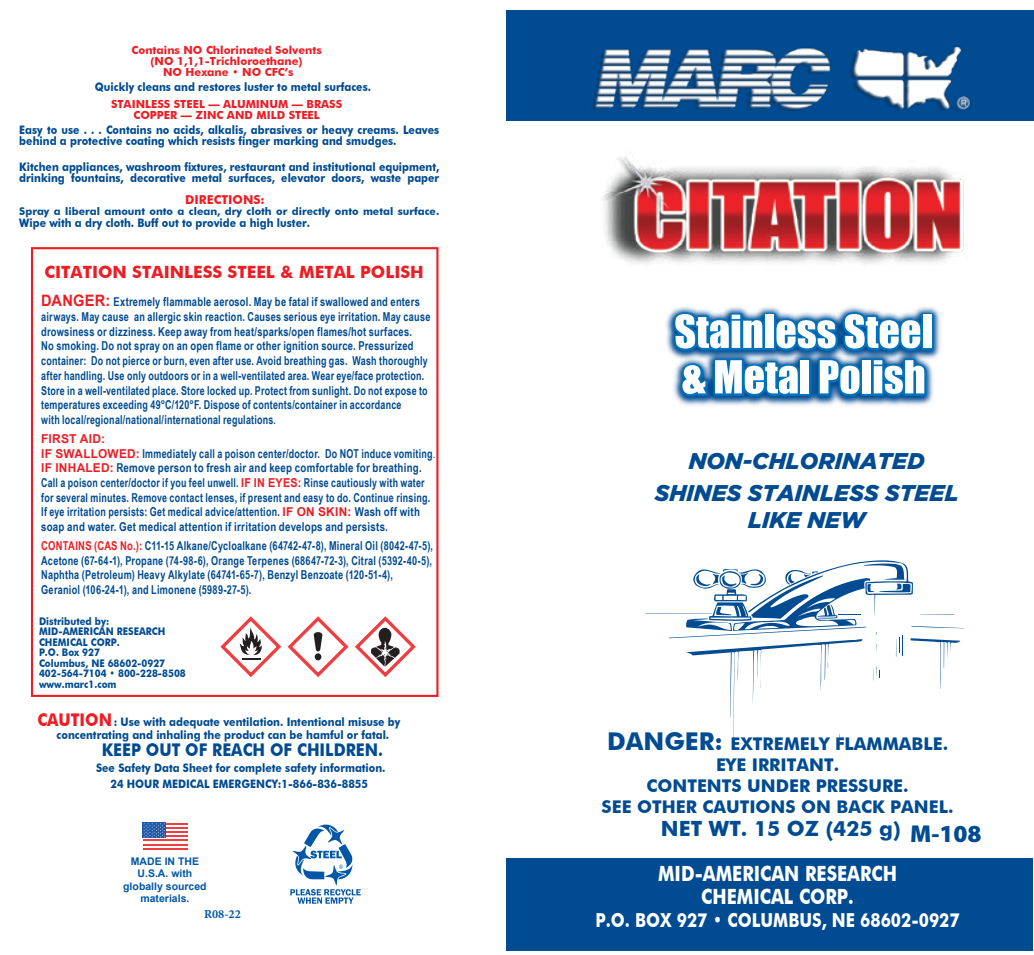
<style>
.page{position:relative;width:1034px;height:955px;background:#fff}
.page>*{position:absolute;margin:0;border:0;box-sizing:border-box;transform-origin:0 0}
.t1{font:900 24.5px "Myriad Pro";color:#004b91}
.t2{font:italic 900 22.75px/32.6px "Gotham";color:#004b91;text-align:center}
.t3{font:700 21px/22.8px "Futura BT";color:#fff;text-align:center;scale:.85 1}
.t4{font:700 21px "Futura BT";color:#004b91}
.t5{font:700 19.25px "Futura BT";color:#fff;scale:.85 1}
.t6{font:700 17.5px/21px "Futura BT";color:#004b91;text-align:center}
.t7{font:700 17.5px "Futura BT";color:#004b91;scale:.9 1}
.t8{font:700 16.97px "Futura BT";color:#ed1d24}
.t9{font:700 12.25px/14.7px "Arial Narrow";letter-spacing:.02em;color:#004b91;scale:.93 1}
.t10{font:700 12.25px/14.7px "Arial Narrow";letter-spacing:.02em;color:#004b91;scale:.89 1}
.t11{font:700 12.25px/14.7px "Arial Narrow";letter-spacing:.02em;color:#004b91;scale:.91 1}
.t12{font:700 12.25px "Futura BT";color:#ed1d24}
.t13{font:700 12.25px "Arial";letter-spacing:.02em;color:#ed1d24}
.t14{font:700 12.25px "Minion Pro";color:#0057a8}
.t15{font:700 11.72px/11.2px "Futura BT";color:#004b91;scale:.9 1}
.t16{font:700 11.2px/11.2px "Futura BT";color:#ed1d24;text-align:center}
.t17{font:700 10.67px "Futura BT";color:#004b91}
.t18{font:700 10.5px/10.5px "Futura BT";color:#004b91;scale:.9 1}
.t19{font:700 10.5px/12.6px "Arial";color:#0057a8;text-align:center}
.s1{font-family:"Arial";font-size:15.75px;color:#ed1d24}
.s2{font-size:10.5px}
.s3{font-family:"Arial";color:#ed1d24}
.s4{font-weight:400}
.s5{color:#ed1d24}
.s6{font-size:17.5px;color:#ed1d24}
.s7{font-size:24.5px}
</style>
<div class="page">
<div style="left:31px;top:247px;width:407px;height:450px;border:2px solid #ed1d24"></div>
<svg style="left:142px;top:822px;width:46px;height:28px"></svg>
<svg style="left:143px;top:824px;width:44px;height:23px"></svg>
<hr style="left:143px;top:822px;width:44px;height:2px;background:#ef3e42">
<hr style="left:143px;top:827px;width:44px;height:2px;background:#ef3e42">
<hr style="left:143px;top:831px;width:44px;height:2px;background:#ef3e42">
<hr style="left:143px;top:835px;width:44px;height:2px;background:#ef3e42">
<hr style="left:143px;top:839px;width:44px;height:2px;background:#ef3e42">
<hr style="left:143px;top:843px;width:44px;height:2px;background:#ef3e42">
<hr style="left:143px;top:847px;width:44px;height:2px;background:#ef3e42">
<svg style="left:143px;top:822px;width:23px;height:16px"></svg>
<svg style="left:143px;top:823px;width:22px;height:14px"></svg>
<svg style="left:220px;top:616px;width:196px;height:61px"></svg>
<div style="left:506px;top:858px;width:527px;height:92px;background:#004b91"></div>
<div style="left:507px;top:11px;width:527px;height:110px;background:#004b91"></div>
<img style="left:592px;top:46px;width:379px;height:66px">
<img style="left:602px;top:156px;width:364px;height:250px">
<svg style="left:645px;top:560px;width:320px;height:183px"></svg>
<svg style="left:290px;top:824px;width:71px;height:79px"></svg>
<p class="t16" style="left:131px;top:44px;width:192px">Contains NO Chlorinated Solvents (NO 1,1,1-Trichloroethane)<br>NO Hexane • NO CFC’s</p>
<p class="t15" style="left:95px;top:81px;width:308px">Quickly cleans and restores luster to metal surfaces.</p>
<p class="t16" style="left:111px;top:98px;width:233px">STAINLESS STEEL — ALUMINUM — BRASS<br>COPPER — ZINC AND MILD STEEL</p>
<p class="t15" style="left:19px;top:124px;width:468px">Easy to use . . . Contains no acids, alkalis, abrasives or heavy creams. Leaves behind a protective coating which resists finger marking and smudges.</p>
<p class="t15" style="left:19px;top:161px;width:468px">Kitchen appliances, washroom fixtures, restaurant and institutional equipment, drinking fountains, decorative metal surfaces, elevator doors, waste paper</p>
<p class="t12" style="left:185px;top:192px;width:81px">DIRECTIONS:</p>
<p class="t17" style="left:19px;top:205px;width:421px">Spray a liberal amount onto a clean, dry cloth or directly onto metal surface.</p>
<p class="t15" style="left:19px;top:217px;width:325px">Wipe with a dry cloth. Buff out to provide a high luster.</p>
<h3 class="t8" style="left:45px;top:262px;width:381px">CITATION STAINLESS STEEL &amp; METAL POLISH</h3>
<p class="t9" style="left:41px;top:294px;width:420px"><span class="s1">DANGER:</span> Extremely flammable aerosol. May be fatal if swallowed and enters airways. May cause an allergic skin reaction. Causes serious eye irritation. May cause drowsiness or dizziness. Keep away from heat/sparks/open flames/hot surfaces.<br>No smoking. Do not spray on an open flame or other ignition source. Pressurized container: Do not pierce or burn, even after use. Avoid breathing gas. Wash thoroughly after handling. Use only outdoors or in a well-ventilated area. Wear eye/face protection.<br>Store in a well-ventilated place. Store locked up. Protect from sunlight. Do not expose to temperatures exceeding 49°C/120°F. Dispose of contents/container in accordance<br>with local/regional/national/international regulations<span class="s2">.</span></p>
<p class="t13" style="left:41px;top:430px;width:66px">FIRST AID:</p>
<p class="t10" style="left:41px;top:445px;width:445px"><span class="s3">IF SWALLOWED:</span> Immediately call a poison center/doctor. Do NOT induce vomiting<span class="s4">.<br></span><span class="s3">IF INHALED:</span> Remove person to fresh air and keep comfortable for breathing.<br>Call a poison center/doctor if you feel unwell. <span class="s3">IF IN EYES:</span> Rinse cautiously with water for several minutes. Remove contact lenses, if present and easy to do. Continue rinsing.<br>If eye irritation persists: Get medical advice/attention. <span class="s3">IF ON SKIN:</span> Wash off with soap and water. Get medical attention if irritation develops and persists.</p>
<p class="t11" style="left:41px;top:537px;width:432px"><span class="s5">CONTAINS (CAS No.):</span> C11-15 Alkane/Cycloalkane (64742-47-8), Mineral Oil (8042-47-5), Acetone (67-64-1), Propane (74-98-6), Orange Terpenes (68647-72-3), Citral (5392-40-5), Naphtha (Petroleum) Heavy Alkylate (64741-65-7), Benzyl Benzoate (120-51-4), Geraniol (106-24-1), and Limonene (5989-27-5).</p>
<p class="t18" style="left:39px;top:616px;width:165px">Distributed by:<br>MID-AMERICAN RESEARCH<br>CHEMICAL CORP.<br>P.O. Box 927<br>Columbus, NE 68602-0927<br>402-564-7104 • 800-228-8508 www.marc1.com</p>
<p class="t15" style="left:57px;top:716px;width:383px;line-height:12.2px;text-indent:-19px"><span class="s6">CAUTION</span>: Use with adequate ventilation. Intentional misuse by concentrating and inhaling the product can be hamful or fatal.</p>
<h3 class="t7" style="left:102px;top:739px;width:314px">KEEP OUT OF REACH OF CHILDREN.</h3>
<p class="t15" style="left:96px;top:759px;width:323px;line-height:15.8px;text-align:center">See Safety Data Sheet for complete safety information.<br>24 HOUR MEDICAL EMERGENCY:1-866-836-8855</p>
<p class="t19" style="left:123px;top:854px;width:85px">MADE IN THE<br>U.S.A. with globally sourced materials.</p>
<p class="t14" style="left:204px;top:905px;width:38px">R08-22</p>
<h2 class="t2" style="left:655px;top:444px;width:306px">NON-CHLORINATED<br>SHINES STAINLESS STEEL</h2>
<h2 class="t2" style="left:748px;top:504px;width:119px">LIKE NEW</h2>
<h3 class="t6" style="left:602px;top:733px;width:353px"><span class="s7">DANGER:</span> EXTREMELY FLAMMABLE.<br>EYE IRRITANT.<br>CONTENTS UNDER PRESSURE.<br>SEE OTHER CAUTIONS ON BACK PANEL.</h3>
<h3 class="t4" style="left:661px;top:815px;width:241px">NET WT. 15 OZ (425 g)</h3>
<h1 class="t1" style="left:910px;top:817px;width:73px">M-108</h1>
<h3 class="t3" style="left:658px;top:862px;width:283px">MID-AMERICAN RESEARCH<br>CHEMICAL CORP.</h3>
<h3 class="t5" style="left:595px;top:908px;width:430px">P.O. BOX 927 • COLUMBUS, NE 68602-0927</h3>
</div>
